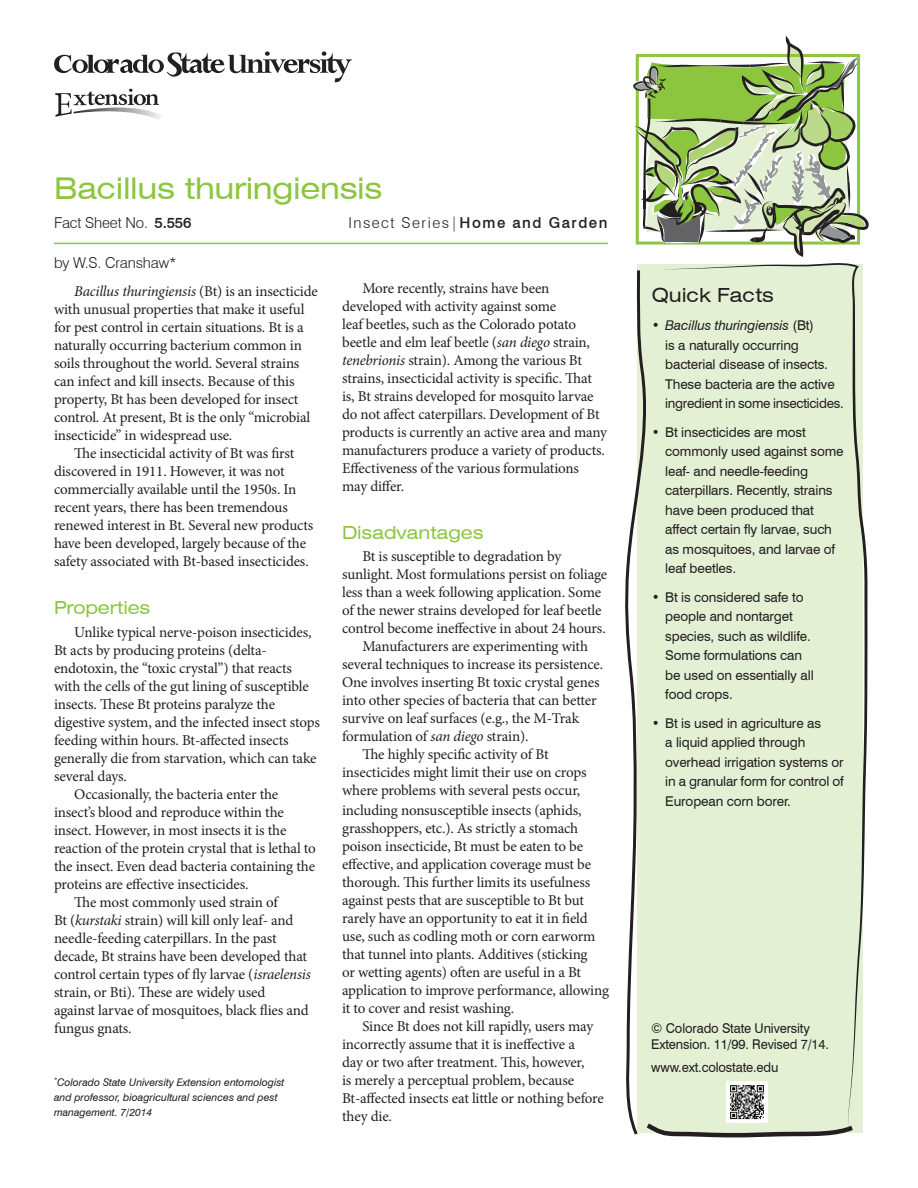
<style>
.page{position:relative;width:918px;height:1188px;background:#fff}
.page>*{position:absolute;margin:0;border:0;box-sizing:border-box;transform-origin:0 0}
.t1{font:expanded 30px "Swiss 721 BT";letter-spacing:-.01em;color:#8bc63e}
.QF_subhead{font:expanded 19.5px "Swiss 721 BT";color:#231f20}
.subhead_1{font:expanded 18px "Swiss 721 BT";letter-spacing:-.01em;color:#8bc63e}
.body{font:15px/18px "Minion Pro";letter-spacing:-.01em;color:#231f20}
.author{font:300 15px "Swiss 721 BT";letter-spacing:-.01em;color:#231f20}
.author-2{font:300 15px "Swiss 721 BT";letter-spacing:.1em;color:#231f20}
.copyright{font:13.5px/19.5px "Swiss 721 BT";letter-spacing:-.01em;color:#231f20}
.Web_address{font:13.5px "Swiss 721 BT";letter-spacing:-.01em;color:#231f20;scale:.96 1}
.author_info{font:italic 10.5px/15px "Swiss 721 BT";color:#231f20}
.s1{font-weight:500}
.s2{font-style:italic}
</style>
<div class="page">
<svg style="left:658px;top:263px;width:210px;height:869px;fill:#e4f0d4"></svg>
<svg style="left:625px;top:267px;width:233px;height:871px;background:#e1ecd2"></svg>
<svg style="left:633px;top:35px;width:236px;height:222px"></svg>
<hr style="left:54px;top:243px;width:554px;height:1px;background:#8bc63e">
<svg style="left:54px;top:51px;width:298px;height:31px"></svg>
<svg style="left:55px;top:89px;width:106px;height:31px"></svg>
<img style="left:727px;top:1082px;width:40px;height:41px">
<p class="t1" style="left:54px;top:171px;width:330px">Bacillus thuringiensis</p>
<p class="author" style="left:54px;top:214px;width:139px">Fact Sheet No. <span class="s1">5.556</span></p>
<p class="author-2" style="left:348px;top:214px;width:261px">Insect Series|<span class="s1">Home and Garden</span></p>
<p class="author" style="left:54px;top:254px;width:124px">by W.S. Cranshaw*</p>
<p class="body" style="left:54px;top:282px;width:266px;text-indent:20px"><span class="s2">Bacillus thuringiensis</span> (Bt) is an insecticide with unusual properties that make it useful for pest control in certain situations. Bt is a naturally occurring bacterium common in soils throughout the world. Several strains can infect and kill insects. Because of this property, Bt has been developed for insect control. At present, Bt is the only “microbial insecticide” in widespread use.</p>
<p class="body" style="left:54px;top:444px;width:261px;text-indent:20px">The insecticidal activity of Bt was first discovered in 1911. However, it was not commercially available until the 1950s. In recent years, there has been tremendous renewed interest in Bt. Several new products have been developed, largely because of the safety associated with Bt-based insecticides.</p>
<p class="subhead_1" style="left:54px;top:597px;width:98px">Properties</p>
<p class="body" style="left:54px;top:623px;width:268px;text-indent:20px">Unlike typical nerve-poison insecticides, Bt acts by producing proteins (delta&shy;endotoxin, the “toxic crystal”) that reacts with the cells of the gut lining of susceptible insects. These Bt proteins paralyze the digestive system, and the infected insect stops feeding within hours. Bt-affected insects generally die from starvation, which can take several days.</p>
<p class="body" style="left:54px;top:785px;width:263px;text-indent:20px">Occasionally, the bacteria enter the insect’s blood and reproduce within the insect. However, in most insects it is the reaction of the protein crystal that is lethal to the insect. Even dead bacteria containing the proteins are effective insecticides.</p>
<p class="body" style="left:54px;top:893px;width:258px;text-indent:20px">The most commonly used strain of<br>Bt (<span class="s2">kurstaki</span> strain) will kill only leaf- and needle-feeding caterpillars. In the past decade, Bt strains have been developed that control certain types of fly larvae (<span class="s2">israelensis </span>strain, or Bti). These are widely used<br>against larvae of mosquitoes, black flies and fungus gnats.</p>
<p class="author_info" style="left:54px;top:1075px;width:232px"><sup>*</sup>Colorado State University Extension entomologist and professor, bioagricultural sciences and pest management. 7/2014</p>
<p class="body" style="left:342px;top:279px;width:267px;text-indent:20px">More recently, strains have been developed with activity against some<br>leaf beetles, such as the Colorado potato beetle and elm leaf beetle (<span class="s2">san diego</span> strain, <span class="s2">tenebrionis</span> strain). Among the various Bt strains, insecticidal activity is specific. That is, Bt strains developed for mosquito larvae do not affect caterpillars. Development of Bt products is currently an active area and many manufacturers produce a variety of products.<br>Effectiveness of the various formulations may differ.</p>
<p class="subhead_1" style="left:342px;top:522px;width:143px">Disadvantages</p>
<p class="body" style="left:342px;top:548px;width:267px;text-indent:20px">Bt is susceptible to degradation by sunlight. Most formulations persist on foliage less than a week following application. Some of the newer strains developed for leaf beetle control become ineffective in about 24 hours.</p>
<p class="body" style="left:342px;top:638px;width:262px;text-indent:20px">Manufacturers are experimenting with several techniques to increase its persistence.<br>One involves inserting Bt toxic crystal genes into other species of bacteria that can better survive on leaf surfaces (e.g., the M-Trak formulation of <span class="s2">san diego</span> strain).</p>
<p class="body" style="left:342px;top:746px;width:246px;text-indent:20px">The highly specific activity of Bt insecticides might limit their use on crops where problems with several pests occur,</p>
<p class="body" style="left:342px;top:801px;width:269px">including nonsusceptible insects (aphids, grasshoppers, etc.). As strictly a stomach poison insecticide, Bt must be eaten to be effective, and application coverage must be thorough. This further limits its usefulness against pests that are susceptible to Bt but rarely have an opportunity to eat it in field use, such as codling moth or corn earworm that tunnel into plants. Additives (sticking<br>or wetting agents) often are useful in a Bt application to improve performance, allowing it to cover and resist washing.</p>
<p class="body" style="left:342px;top:1017px;width:263px;text-indent:20px">Since Bt does not kill rapidly, users may incorrectly assume that it is ineffective a<br>day or two after treatment. This, however,<br>is merely a perceptual problem, because Bt-affected insects eat little or nothing before they die.</p>
<p class="QF_subhead" style="left:652px;top:283px;width:124px">Quick Facts</p>
<p class="copyright" style="left:665px;top:316px;width:180px;text-indent:-14px"><span class="s2">• Bacillus thuringiensis</span> (Bt)<br>is a naturally occurring bacterial disease of insects.<br>These bacteria are the active ingredient in some insecticides.</p>
<p class="copyright" style="left:665px;top:422px;width:180px;text-indent:-14px">• Bt insecticides are most commonly used against some leaf- and needle-feeding caterpillars. Recently, strains have been produced that affect certain fly larvae, such as mosquitoes, and larvae of leaf beetles.</p>
<p class="copyright" style="left:665px;top:587px;width:150px;text-indent:-14px">• Bt is considered safe to people and nontarget species, such as wildlife.<br>Some formulations can be used on essentially all food crops.</p>
<p class="copyright" style="left:665px;top:713px;width:180px;text-indent:-14px">• Bt is used in agriculture as<br>a liquid applied through overhead irrigation systems or in a granular form for control of<br>European corn borer.</p>
<p class="copyright" style="left:651px;top:1020px;width:179px;line-height:16.5px">© Colorado State University<br>Extension. 11/99. Revised 7/14.</p>
<p class="Web_address" style="left:651px;top:1059px;width:134px">www.ext.colostate.edu</p>
</div>
